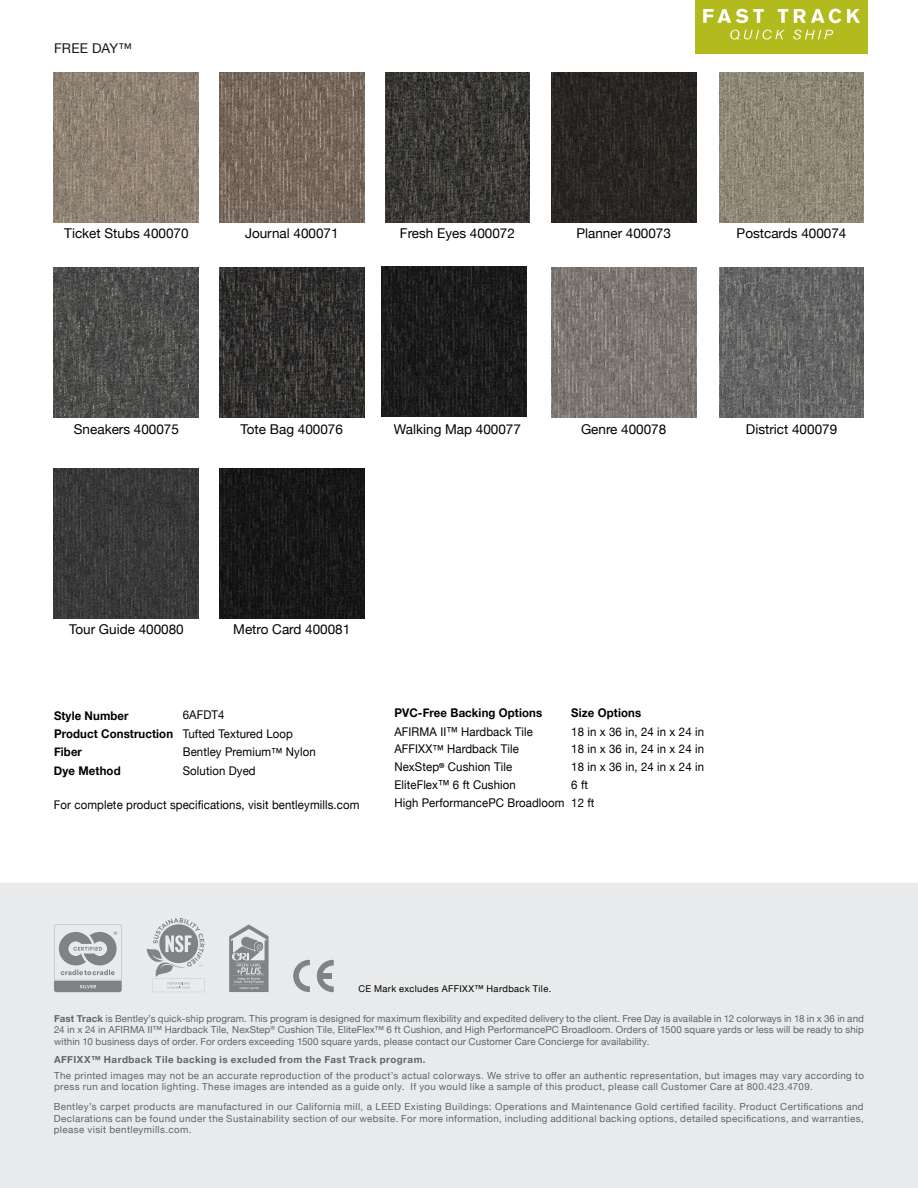
<style>
.page{position:relative;width:918px;height:1188px;background:#fff}
.page>*{position:absolute;margin:0;border:0;box-sizing:border-box;transform-origin:0 0}
.t1{font:13.5px "Helvetica Neue";color:#000}
.t2{font:13.5px "Helvetica Neue";letter-spacing:.01em;color:#18171c}
.t3{font:12px/17.7px "Helvetica Neue";letter-spacing:.01em;color:#000;scale:.95 1}
.t4{font:700 12px "Helvetica Neue";letter-spacing:.01em;color:#000;scale:.95 1}
.t5{font:9.75px/11.7px "Helvetica Neue";letter-spacing:.04em;color:#636466;text-align:justify}
.t6{font:700 9.75px "Helvetica Neue";letter-spacing:.05em;color:#636466}
.t7{font:9.3px "Helvetica Neue";letter-spacing:.04em;color:#000}
.s1{font-weight:700}
.s2{font-size:12.45px}
.s3{font-size:9.75px}
</style>
<div class="page">
<div style="left:0;top:883px;width:918px;height:305px;background:#e9eaeb"></div>
<svg style="left:293px;top:960px;width:17px;height:32px"></svg>
<svg style="left:317px;top:960px;width:16px;height:32px"></svg>
<svg style="left:147px;top:918px;width:57px;height:74px;background:#c5c7c8"></svg>
<svg style="left:54px;top:924px;width:68px;height:68px;background:#b9babb"></svg>
<svg style="left:229px;top:924px;width:40px;height:68px;background:#a4a5a8"></svg>
<img style="left:54px;top:72px;width:145px;height:150px">
<img style="left:551px;top:72px;width:145px;height:150px">
<img style="left:219px;top:268px;width:145px;height:150px">
<img style="left:219px;top:72px;width:145px;height:150px">
<img style="left:719px;top:72px;width:145px;height:150px">
<img style="left:382px;top:266px;width:144px;height:150px">
<img style="left:385px;top:72px;width:145px;height:150px">
<img style="left:54px;top:268px;width:145px;height:150px">
<img style="left:551px;top:268px;width:145px;height:150px">
<img style="left:719px;top:268px;width:145px;height:150px">
<img style="left:219px;top:468px;width:145px;height:150px">
<img style="left:54px;top:468px;width:145px;height:150px">
<div style="left:695px;top:0;width:173px;height:54px;background:#b2bb1e"></div>
<svg style="left:730px;top:30px;width:103px;height:10px"></svg>
<svg style="left:703px;top:9px;width:157px;height:14px"></svg>
<h1 class="t2" style="left:54px;top:38px;width:80px">FREE DAY™</h1>
<h1 class="t1" style="left:64px;top:224px;width:126px">Ticket Stubs 400070</h1>
<h1 class="t1" style="left:576px;top:224px;width:96px">Planner 400073</h1>
<h1 class="t1" style="left:245px;top:224px;width:95px">Journal 400071</h1>
<h1 class="t1" style="left:737px;top:224px;width:111px">Postcards 400074</h1>
<h1 class="t1" style="left:400px;top:224px;width:117px">Fresh Eyes 400072</h1>
<h1 class="t1" style="left:74px;top:420px;width:107px">Sneakers 400075</h1>
<h1 class="t1" style="left:581px;top:420px;width:87px">Genre 400078</h1>
<h1 class="t1" style="left:746px;top:420px;width:93px">District 400079</h1>
<h1 class="t1" style="left:241px;top:420px;width:104px">Tote Bag 400076</h1>
<h1 class="t1" style="left:394px;top:420px;width:129px">Walking Map 400077</h1>
<h1 class="t1" style="left:69px;top:620px;width:116px">Tour Guide 400080</h1>
<h1 class="t1" style="left:233px;top:620px;width:119px">Metro Card 400081</h1>
<p class="t4" style="left:54px;top:706px;width:80px">Style Number</p>
<p class="t3" style="left:54px;top:707px;width:253px;line-height:18.6px;text-indent:129px">6AFDT4<br><span class="s1">Product Construction</span> Tufted Textured Loop<br><span class="s1">Fiber</span></p>
<p class="t3" style="left:183px;top:744px;width:141px">Bentley Premium<span class="s2">™</span> Nylon</p>
<p class="t4" style="left:54px;top:761px;width:72px">Dye Method</p>
<p class="t3" style="left:183px;top:762px;width:78px">Solution Dyed</p>
<p class="t3" style="left:54px;top:797px;width:323px">For complete product specifications, visit bentleymills.com</p>
<p class="t4" style="left:394px;top:704px;width:157px">PVC-Free Backing Options</p>
<p class="t4" style="left:571px;top:704px;width:75px">Size Options</p>
<p class="t3" style="left:394px;top:723px;width:147px">AFIRMA II<span class="s2">™</span> Hardback Tile<br>AFFIXX<span class="s2">™</span> Hardback Tile<br>NexStep<sup>®</sup> Cushion Tile<br>EliteFlex<span class="s2">™</span> 6 ft Cushion</p>
<p class="t3" style="left:571px;top:723px;width:141px">18 in x 36 in, 24 in x 24 in</p>
<p class="t3" style="left:571px;top:741px;width:141px">18 in x 36 in, 24 in x 24 in</p>
<p class="t3" style="left:571px;top:759px;width:141px">18 in x 36 in, 24 in x 24 in</p>
<p class="t3" style="left:571px;top:776px;width:19px">6 ft</p>
<p class="t3" style="left:394px;top:795px;width:212px">High PerformancePC Broadloom 12 ft</p>
<p class="t7" style="left:358px;top:982px;width:194px">CE Mark excludes AFFIXX<span class="s3">™</span> Hardback Tile.</p>
<p class="t5" style="left:54px;top:1013px;width:812px"><span class="s1">Fast Track</span> is Bentley’s quick-ship program. This program is designed for maximum flexibility and expedited delivery to the client. Free Day is available in 12 colorways in 18 in x 36 in and 24 in x 24 in AFIRMA II™ Hardback Tile, NexStep<sup>®</sup> Cushion Tile, EliteFlex™ 6 ft Cushion, and High PerformancePC Broadloom. Orders of 1500 square yards or less will be ready to ship within 10 business days of order. For orders exceeding 1500 square yards, please contact our Customer Care Concierge for availability.</p>
<p class="t6" style="left:54px;top:1051px;width:373px">AFFIXX™ Hardback Tile backing is excluded from the Fast Track program.</p>
<p class="t5" style="left:54px;top:1070px;width:812px">The printed images may not be an accurate reproduction of the product’s actual colorways. We strive to offer an authentic representation, but images may vary according to press run and location lighting. These images are intended as a guide only. If you would like a sample of this product, please call Customer Care at 800.423.4709.</p>
<p class="t5" style="left:54px;top:1101px;width:811px">Bentley’s carpet products are manufactured in our California mill, a LEED Existing Buildings: Operations and Maintenance Gold certified facility. Product Certifications and Declarations can be found under the Sustainability section of our website. For more information, including additional backing options, detailed specifications, and warranties, please visit bentleymills.com.</p>
</div>
